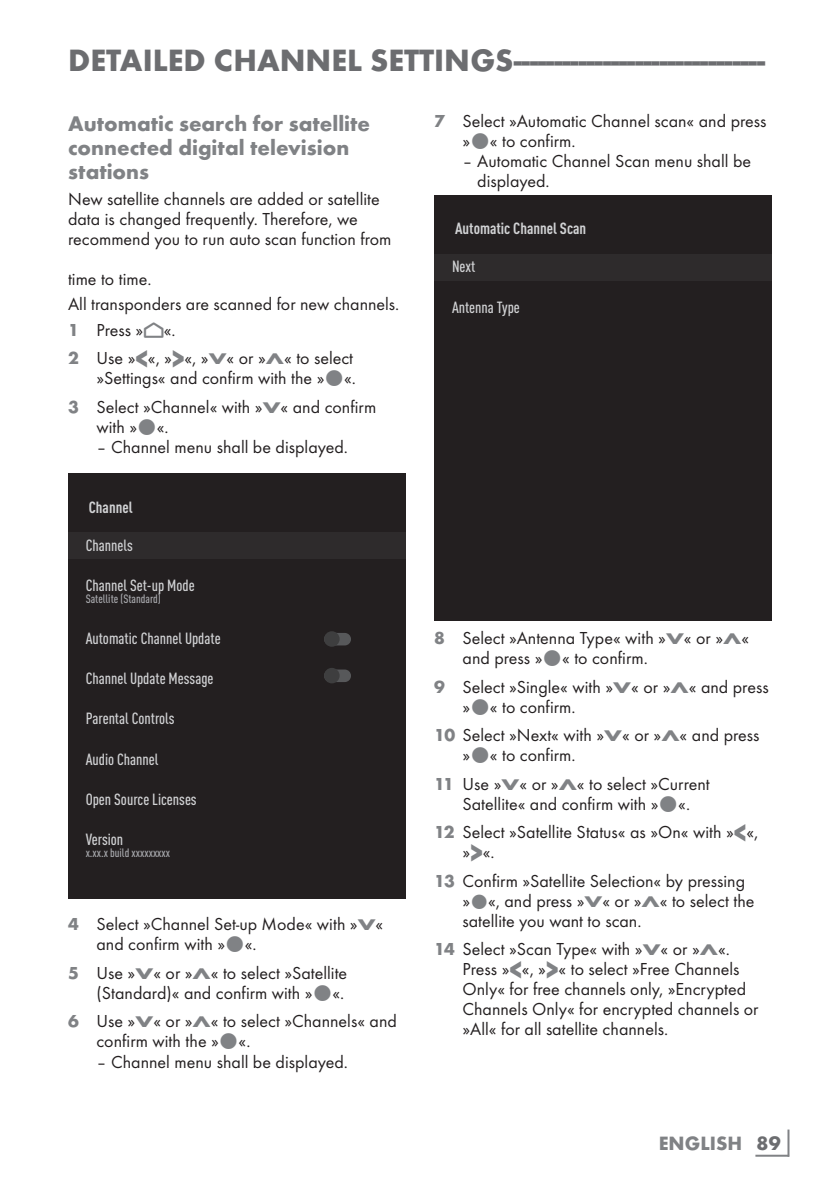
<style>
.page{position:relative;width:840px;height:1191px;background:#fff}
.page>*{position:absolute;margin:0;border:0;box-sizing:border-box;transform-origin:0 0}
.t1{font:700 32px "Futura TOT";color:#6c6d70}
.t2{font:700 22px/24px "Futura TOT";color:#808285}
.t3{font:700 20px "Futura TOT";color:#808285}
.t4{font:18px/20px "Futura TOT Boo";color:#231f20}
.t5{font:500 condensed 16px "DIN Pro";color:#d1d2d4}
.t6{font:700 condensed 16px "DIN Pro";color:#d1d2d4}
.t7{font:500 condensed 12px "DIN Pro";color:#a8a9ad}
.s1{font-family:"Futura TOT";font-weight:700;color:#808285}
.s2{font-family:"Arcelik TS9 Android";font-size:24px;color:#808285}
.s3{font-family:"Futura TOT";font-weight:700;font-size:27.2px;color:#808285}
.s4{font-family:"Futura TOT";font-weight:700;font-size:16px;color:#808285}
.s5{color:#6c6d70}
</style>
<div class="page">
<hr style="left:787px;top:1129px;width:2px;height:27px;background:#808285">
<hr style="left:755px;top:1154px;width:33px;height:2px;background:#808285">
<div style="left:68px;top:474px;width:337px;height:425px;background:#231f20"></div>
<div style="left:68px;top:532px;width:337px;height:27px;background:#2e2b2c"></div>
<div style="left:324px;top:669px;width:27px;height:13px;background:#57585a;border-radius:6px"></div>
<div style="left:324px;top:668px;width:15px;height:15px;background:#3e3e3f;border-radius:50%"></div>
<div style="left:324px;top:633px;width:27px;height:12px;background:#57585a;border-radius:6px"></div>
<div style="left:324px;top:631px;width:15px;height:16px;background:#3e3e3f;border-radius:50%"></div>
<div style="left:434px;top:195px;width:337px;height:425px;background:#231f20"></div>
<div style="left:434px;top:254px;width:337px;height:26px;background:#2e2b2c"></div>
<h1 class="t1" style="left:68px;top:40px;width:698px">DETAILED CHANNEL SETTINGS-------------------------------</h1>
<p class="t2" style="left:68px;top:111px;width:303px">Automatic search for satellite connected digital television stations</p>
<p class="t4" style="left:68px;top:188px;width:324px">New satellite channels are added or satellite data is changed frequently. Therefore, we recommend you to run auto scan function from</p>
<p class="t4" style="left:68px;top:266px;width:332px;line-height:25.6px">time to time.<br>All transponders are scanned for new channels.<br><span class="s1">1</span> Press »<span class="s2">p</span>«.</p>
<p class="t4" style="left:68px;top:348px;width:289px;text-align:right"><span class="s1">2</span> Use »<span class="s3">&lt;</span>«, »<span class="s3">&gt;</span>«, »<span class="s4">V</span>« or »<span class="s4">Λ</span>« to select »Settings« and confirm with the » «.</p>
<p class="t4" style="left:96px;top:397px;width:281px;text-indent:-28px"><span class="s1">3</span> Select »Channel« with »<span class="s4">V</span>« and confirm with » «.</p>
<p class="t4" style="left:96px;top:437px;width:253px">– Channel menu shall be displayed.</p>
<p class="t6" style="left:89px;top:495px;width:45px">Channel</p>
<p class="t5" style="left:86px;top:533px;width:49px">Channels</p>
<p class="t5" style="left:86px;top:573px;width:110px">Channel Set-up Mode</p>
<p class="t7" style="left:86px;top:590px;width:76px">Satellite (Standard)</p>
<p class="t5" style="left:86px;top:626px;width:136px">Automatic Channel Update</p>
<p class="t5" style="left:86px;top:666px;width:129px">Channel Update Message</p>
<p class="t5" style="left:86px;top:706px;width:90px">Parental Controls</p>
<p class="t5" style="left:86px;top:747px;width:74px">Audio Channel</p>
<p class="t5" style="left:86px;top:787px;width:112px">Open Source Licenses</p>
<p class="t5" style="left:86px;top:828px;width:39px">Version</p>
<p class="t7" style="left:86px;top:844px;width:86px">x.xx.x build xxxxxxxxx</p>
<p class="t4" style="left:96px;top:914px;width:288px;text-indent:-28px"><span class="s1">4</span> Select »Channel Set-up Mode« with »<span class="s4">V</span>« and confirm with » «.</p>
<p class="t4" style="left:68px;top:962px;width:280px;text-align:right"><span class="s1">5</span> Use »<span class="s4">V</span>« or »<span class="s4">Λ</span>« to select »Satellite (Standard)« and confirm with » «.</p>
<p class="t4" style="left:96px;top:1011px;width:302px;text-indent:-28px"><span class="s1">6</span> Use »<span class="s4">V</span>« or »<span class="s4">Λ</span>« to select »Channels« and confirm with the » «.</p>
<p class="t4" style="left:96px;top:1051px;width:253px">– Channel menu shall be displayed.</p>
<p class="t4" style="left:462px;top:111px;width:305px;text-indent:-28px"><span class="s1">7</span> Select »Automatic Channel scan« and press » « to confirm.</p>
<p class="t4" style="left:477px;top:151px;width:275px;text-indent:-15px">– Automatic Channel Scan menu shall be displayed.</p>
<p class="t6" style="left:455px;top:217px;width:132px">Automatic Channel Scan</p>
<p class="t5" style="left:452px;top:255px;width:25px">Next</p>
<p class="t5" style="left:452px;top:295px;width:69px">Antenna Type</p>
<p class="t4" style="left:462px;top:628px;width:288px;text-indent:-28px"><span class="s1">8</span> Select »Antenna Type« with »<span class="s4">V</span>« or »<span class="s4">Λ</span>« and press » « to confirm.</p>
<p class="t4" style="left:462px;top:676px;width:307px;text-indent:-28px"><span class="s1">9</span> Select »Single« with »<span class="s4">V</span>« or »<span class="s4">Λ</span>« and press » « to confirm.</p>
<p class="t4" style="left:462px;top:725px;width:298px;text-indent:-28px"><span class="s1">10</span> Select »Next« with »<span class="s4">V</span>« or »<span class="s4">Λ</span>« and press » « to confirm.</p>
<p class="t4" style="left:434px;top:773px;width:277px;text-align:center"><span class="s1">11</span> Use »<span class="s4">V</span>« or »<span class="s4">Λ</span>« to select »Current<br>Satellite« and confirm with » «.</p>
<p class="t4" style="left:462px;top:822px;width:297px;text-indent:-28px"><span class="s1">12</span> Select »Satellite Status« as »On« with »<span class="s3">&lt;</span>«, »<span class="s3">&gt;</span>«.</p>
<p class="t4" style="left:462px;top:870px;width:293px;text-indent:-28px"><span class="s1">13</span> Confirm »Satellite Selection« by pressing » «, and press »<span class="s4">V</span>« or »<span class="s4">Λ</span>« to select the satellite you want to scan.</p>
<p class="t4" style="left:462px;top:939px;width:297px;text-indent:-28px"><span class="s1">14</span> Select »Scan Type« with »<span class="s4">V</span>« or »<span class="s4">Λ</span>«.<br>Press »<span class="s3">&lt;</span>«, »<span class="s3">&gt;</span>« to select »Free Channels Only« for free channels only, »Encrypted Channels Only« for encrypted channels or »All« for all satellite channels.</p>
<p class="t3" style="left:658px;top:1131px;width:123px">ENGLISH <span class="s5">89</span></p>
</div>
